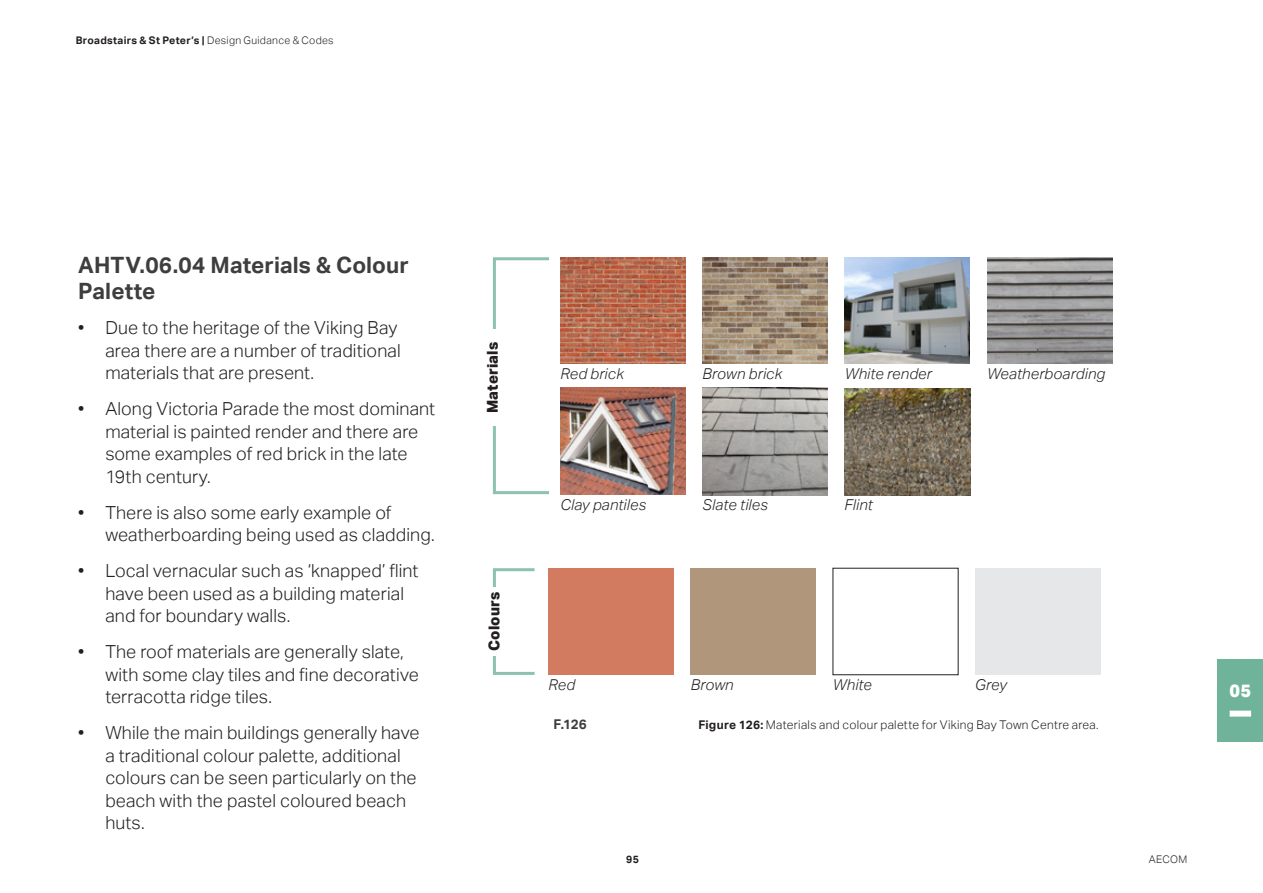
<style>
.page{position:relative;width:1263px;height:893px;background:#fff}
.page>*{position:absolute;margin:0;border:0;box-sizing:border-box;transform-origin:0 0}
.Level_4_Heading_Bd_1{font:700 22.5px/25.5px "AECOM Sans";letter-spacing:.005em;color:#3e3e3f}
.t1{font:300 18px/22.5px "AECOM Sans";letter-spacing:.005em;color:#231f20}
.t2{font:800 18px "AECOM Sans";color:#fff}
.Body_Text_A_Lt_10_12{font:italic 300 15px "AECOM Sans";letter-spacing:.01em;color:#231f20}
.Body_Text_A_Lt_10_12-2{font:800 15px "AECOM Sans";letter-spacing:.015em;color:#231f20}
.t3{font:700 13.5px "AECOM Sans";color:#3e3e3f}
.t4{font:300 12px "AECOM Sans";letter-spacing:.025em;color:#231f20}
.t5{font:700 10.5px "AECOM Sans";letter-spacing:.025em;color:#231f20}
.t6{font:300 10.5px "AECOM Sans";letter-spacing:.025em;color:#231f20}
.s1{font-weight:300}
.s2{font-weight:700}
</style>
<div class="page">
<div style="left:1218px;top:659px;width:45px;height:83px;background:#6fb39a"></div>
<div style="left:1229px;top:711px;width:22px;height:6px;background:#fff"></div>
<img style="left:987px;top:257px;width:125px;height:107px">
<img style="left:560px;top:257px;width:126px;height:107px">
<img style="left:703px;top:257px;width:125px;height:107px">
<div style="left:548px;top:568px;width:126px;height:107px;background:#d37b61"></div>
<div style="left:691px;top:568px;width:125px;height:107px;background:#b0967b"></div>
<div style="left:975px;top:568px;width:125px;height:107px;background:#e6e7e9"></div>
<svg style="left:492px;top:257px;width:57px;height:238px"></svg>
<div style="left:485px;top:329px;width:21px;height:97px;background:#fff"></div>
<svg style="left:492px;top:568px;width:43px;height:107px"></svg>
<div style="left:486px;top:587px;width:22px;height:69px;background:#fff"></div>
<img style="left:703px;top:388px;width:125px;height:107px">
<img style="left:560px;top:388px;width:126px;height:106px">
<img style="left:845px;top:388px;width:125px;height:107px">
<img style="left:844px;top:257px;width:126px;height:107px">
<p class="t5" style="left:76px;top:34px;width:259px">Broadstairs &amp; St Peter’s | <span class="s1">Design Guidance &amp; Codes</span></p>
<h4 class="Level_4_Heading_Bd_1" style="left:78px;top:253px;width:332px">AHTV.06.04 Materials &amp; Colour<br>Palette</h4>
<p class="t1" style="left:105px;top:317px;width:297px;text-indent:-27px">• Due to the heritage of the Viking Bay area there are a number of traditional materials that are present.</p>
<p class="t1" style="left:105px;top:398px;width:331px;text-indent:-27px">• Along Victoria Parade the most dominant material is painted render and there are some examples of red brick in the late 19th century.</p>
<p class="t1" style="left:105px;top:501px;width:331px;text-indent:-27px">• There is also some early example of weatherboarding being used as cladding.</p>
<p class="t1" style="left:105px;top:560px;width:315px;text-indent:-27px">• Local vernacular such as ‘knapped’ flint have been used as a building material and for boundary walls.</p>
<p class="t1" style="left:105px;top:641px;width:315px;text-indent:-27px">• The roof materials are generally slate, with some clay tiles and fine decorative terracotta ridge tiles.</p>
<p class="t1" style="left:105px;top:722px;width:316px;text-indent:-27px">• While the main buildings generally have a traditional colour palette, additional colours can be seen particularly on the beach with the pastel coloured beach huts.</p>
<p class="Body_Text_A_Lt_10_12-2" style="left:483px;top:413px;width:73px;rotate:-90deg">Materials</p>
<p class="Body_Text_A_Lt_10_12-2" style="left:484px;top:651px;width:61px;rotate:-90deg">Colours</p>
<p class="Body_Text_A_Lt_10_12" style="left:560px;top:365px;width:65px">Red brick</p>
<p class="Body_Text_A_Lt_10_12" style="left:703px;top:365px;width:81px">Brown brick</p>
<p class="Body_Text_A_Lt_10_12" style="left:845px;top:365px;width:89px">White render</p>
<p class="Body_Text_A_Lt_10_12" style="left:987px;top:365px;width:120px">Weatherboarding</p>
<p class="Body_Text_A_Lt_10_12" style="left:560px;top:496px;width:88px">Clay pantiles</p>
<p class="Body_Text_A_Lt_10_12" style="left:703px;top:496px;width:67px">Slate tiles</p>
<p class="Body_Text_A_Lt_10_12" style="left:844px;top:496px;width:30px">Flint</p>
<p class="Body_Text_A_Lt_10_12" style="left:548px;top:676px;width:28px">Red</p>
<p class="Body_Text_A_Lt_10_12" style="left:691px;top:676px;width:44px">Brown</p>
<p class="Body_Text_A_Lt_10_12" style="left:833px;top:676px;width:41px">White</p>
<p class="Body_Text_A_Lt_10_12" style="left:975px;top:676px;width:33px">Grey</p>
<p class="t3" style="left:553px;top:716px;width:35px">F.126</p>
<p class="t4" style="left:698px;top:717px;width:402px"><span class="s2">Figure 126:</span> Materials and colour palette for Viking Bay Town Centre area.</p>
<p class="t2" style="left:1229px;top:679px;width:23px">05</p>
<p class="t5" style="left:626px;top:853px;width:14px">95</p>
<p class="t6" style="left:1149px;top:853px;width:40px">AECOM</p>
</div>
